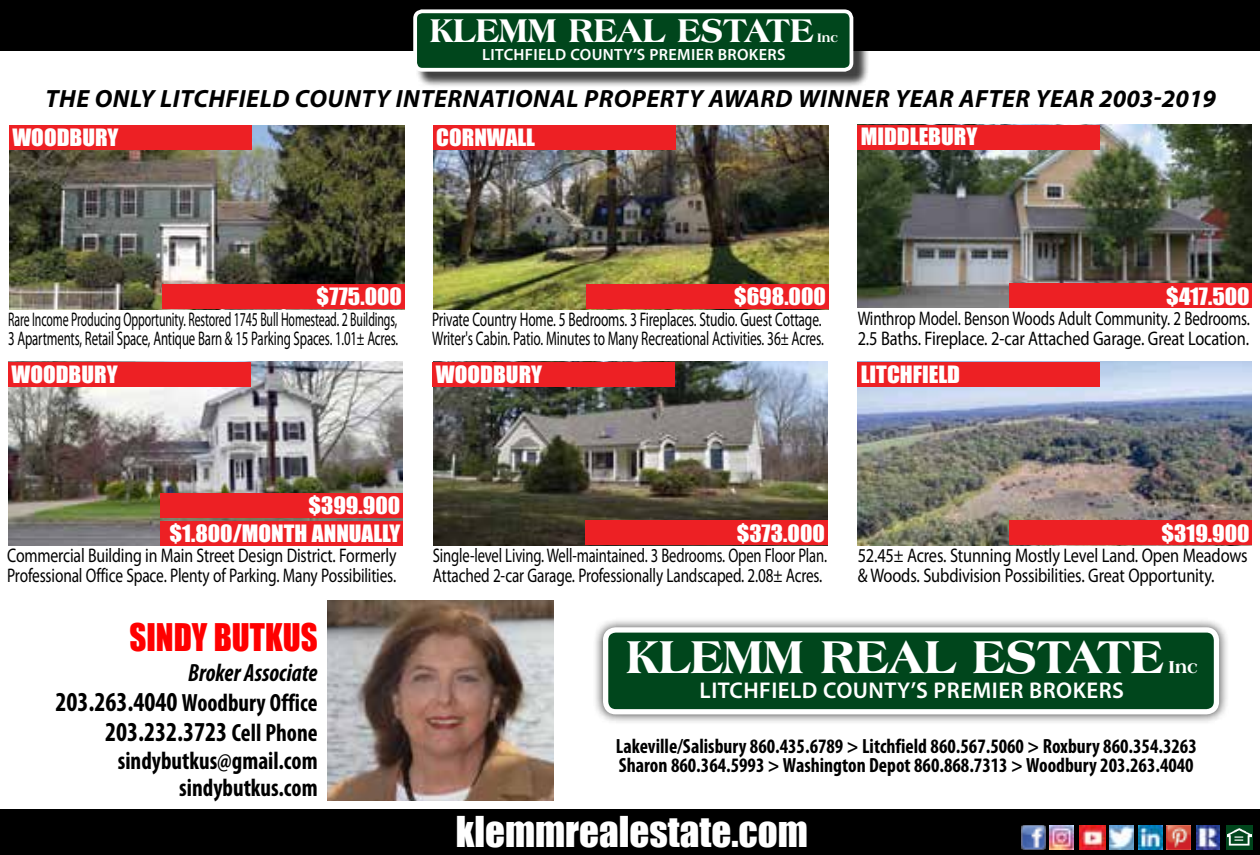
<style>
.page{position:relative;width:1260px;height:855px;background:#fff}
.page>*{position:absolute;margin:0;border:0;box-sizing:border-box;transform-origin:0 0}
.t1{font:800 48.75px "Americana BT";color:#fff;scale:.95 1}
.t2{font:39px "Impact";color:#fff}
.t3{font:800 35px "Americana BT";color:#fff;scale:.95 1}
.t4{font:35px "Impact";color:#f00;scale:.94 1}
.t5{font:700 condensed 27.5px "Myriad Pro";color:#000;scale:.94 1}
.t6{font:italic 700 25px "Myriad Pro";letter-spacing:.02em;color:#000}
.t7{font:italic 700 condensed 25px/30px "Myriad Pro";color:#000;text-align:right;scale:.94 1}
.t8{font:700 condensed 25px/27.5px "Myriad Pro";color:#000;text-align:right;scale:.94 1}
.t9{font:600 22.75px "Myriad Pro";letter-spacing:.02em;color:#fff}
.t10{font:22px "Impact";color:#fff;scale:1.06 1}
.t11{font:700 condensed 20.5px/18.5px "Myriad Pro";color:#000;scale:.96 1}
.t12{font:19.75px/19.8px "Myriad Pro";letter-spacing:-.01em;color:#000;scale:.6 1}
.t13{font:19.75px/19.8px "Myriad Pro";letter-spacing:-.01em;color:#000;scale:.68 1}
.t14{font:19.75px/19.8px "Myriad Pro";letter-spacing:-.01em;color:#000;scale:.74 1}
.t15{font:19.75px/19.8px "Myriad Pro";letter-spacing:-.01em;color:#000;scale:.8 1}
.t16{font:19.75px/19.8px "Myriad Pro";letter-spacing:-.01em;color:#000;scale:.76 1}
.t17{font:19.75px/19.8px "Myriad Pro";letter-spacing:-.01em;color:#000;scale:.83 1}
.t18{font:800 18.25px "Americana BT";color:#fff}
.t19{font:600 16.25px "Myriad Pro";letter-spacing:.02em;color:#fff}
.t20{font:800 13px "Americana BT";color:#fff}
.s1{font-style:normal;font-size:27.5px}
.s2{font-style:normal}
.s3{font-size:25px}
</style>
<div class="page">
<div style="left:0;top:0;width:1260px;height:51px;background:#000"></div>
<div style="left:416px;top:12px;width:453px;height:76px;background:#000;opacity:.75"></div>
<div style="left:415px;top:11px;width:436px;height:59px;background:#00461c;border-radius:7px"></div>
<div style="left:413px;top:9px;width:440px;height:63px;border:4px solid #fff;border-radius:7px"></div>
<div style="left:0;top:810px;width:1260px;height:45px;background:#000"></div>
<img style="left:433px;top:362px;width:394px;height:183px">
<div style="left:433px;top:362px;width:242px;height:25px;background:#ed2024"></div>
<div style="left:585px;top:520px;width:242px;height:25px;background:#ed2024"></div>
<img style="left:858px;top:125px;width:394px;height:183px">
<div style="left:858px;top:125px;width:242px;height:25px;background:#ed2024"></div>
<div style="left:1010px;top:283px;width:242px;height:25px;background:#ed2024"></div>
<img style="left:858px;top:362px;width:394px;height:183px">
<div style="left:858px;top:362px;width:242px;height:25px;background:#ed2024"></div>
<div style="left:1010px;top:520px;width:242px;height:25px;background:#ed2024"></div>
<img style="left:433px;top:125px;width:396px;height:184px">
<div style="left:433px;top:125px;width:242px;height:25px;background:#ed2024"></div>
<div style="left:586px;top:284px;width:242px;height:25px;background:#ed2024"></div>
<img style="left:9px;top:125px;width:396px;height:184px">
<div style="left:9px;top:125px;width:242px;height:25px;background:#ed2024"></div>
<div style="left:162px;top:284px;width:242px;height:25px;background:#ed2024"></div>
<img style="left:9px;top:362px;width:393px;height:184px">
<div style="left:8px;top:362px;width:242px;height:25px;background:#ed2024"></div>
<div style="left:161px;top:521px;width:242px;height:25px;background:#ed2024"></div>
<div style="left:161px;top:493px;width:242px;height:25px;background:#ed2024"></div>
<img style="left:327px;top:600px;width:227px;height:200px">
<div style="left:593px;top:618px;width:636px;height:107px;background:#000;opacity:.75"></div>
<div style="left:606px;top:630px;width:610px;height:82px;background:#00461c;border-radius:10px"></div>
<div style="left:603px;top:627px;width:616px;height:87px;border:5px solid #fff;border-radius:10px"></div>
<svg style="left:1226px;top:825px;width:27px;height:25px"></svg>
<img style="left:1228px;top:828px;width:23px;height:17px">
<img style="left:1021px;top:826px;width:24px;height:24px">
<img style="left:1110px;top:825px;width:24px;height:25px">
<img style="left:1138px;top:826px;width:24px;height:24px">
<img style="left:1167px;top:825px;width:24px;height:25px">
<img style="left:1197px;top:826px;width:23px;height:24px">
<img style="left:1050px;top:826px;width:24px;height:23px">
<img style="left:1080px;top:825px;width:26px;height:25px">
<h3 class="t3" style="left:430px;top:9px;width:405px">KLEMM REAL ESTATE</h3>
<p class="t20" style="left:817px;top:30px;width:22px">Inc</p>
<p class="t19" style="left:482px;top:44px;width:305px">LITCHFIELD COUNTY’S PREMIER BROKERS</p>
<p class="t6" style="left:46px;top:83px;width:1172px">THE ONLY LITCHFIELD COUNTY INTERNATIONAL PROPERTY AWARD WINNER YEAR AFTER YEAR 2003-2019</p>
<p class="t10" style="left:12px;top:120px;width:102px">WOODBURY</p>
<p class="t10" style="left:436px;top:120px;width:95px">CORNWALL</p>
<p class="t10" style="left:861px;top:120px;width:112px">MIDDLEBURY</p>
<p class="t10" style="left:317px;top:280px;width:82px">$775.000</p>
<p class="t10" style="left:734px;top:280px;width:88px">$698.000</p>
<p class="t10" style="left:1166px;top:279px;width:80px">$417.500</p>
<p class="t12" style="left:8px;top:309px;width:652px">Rare Income Producing Opportunity. Restored 1745 Bull Homestead. 2 Buildings,<br>3 Apartments, Retail Space, Antique Barn &amp; 15 Parking Spaces. 1.01± Acres.</p>
<p class="t13" style="left:432px;top:309px;width:578px">Private Country Home. 5 Bedrooms. 3 Fireplaces. Studio. Guest Cottage.<br>Writer's Cabin. Patio. Minutes to Many Recreational Activities. 36± Acres.</p>
<p class="t16" style="left:858px;top:308px;width:518px">Winthrop Model. Benson Woods Adult Community. 2 Bedrooms.<br>2.5 Baths. Fireplace. 2-car Attached Garage. Great Location.</p>
<p class="t10" style="left:12px;top:357px;width:102px">WOODBURY</p>
<p class="t10" style="left:436px;top:357px;width:102px">WOODBURY</p>
<p class="t10" style="left:861px;top:357px;width:95px">LITCHFIELD</p>
<p class="t10" style="left:308px;top:489px;width:88px">$399.900</p>
<p class="t10" style="left:170px;top:517px;width:220px">$1.800/MONTH ANNUALLY</p>
<p class="t15" style="left:7px;top:546px;width:488px">Commercial Building in Main Street Design District. Formerly<br>Professional Office Space. Plenty of Parking. Many Possibilities.</p>
<h3 class="t4" style="left:129px;top:610px;width:202px">SINDY BUTKUS</h3>
<p class="t7" style="left:55px;top:658px;width:281px">Broker Associate<br><span class="s1">203.263.4040</span> <span class="s2">Woodbury Office</span></p>
<h3 class="t5" style="left:105px;top:715px;width:227px">203.232.3723 <span class="s3">Cell Phone</span></h3>
<p class="t8" style="left:118px;top:746px;width:214px">sindybutkus@gmail.com sindybutkus.com</p>
<p class="t10" style="left:737px;top:516px;width:85px">$373.000</p>
<p class="t14" style="left:433px;top:545px;width:534px">Single-level Living. Well-maintained. 3 Bedrooms. Open Floor Plan.<br>Attached 2-car Garage. Professionally Landscaped. 2.08± Acres.</p>
<p class="t10" style="left:1161px;top:516px;width:85px">$319.900</p>
<p class="t17" style="left:858px;top:545px;width:471px">52.45± Acres. Stunning Mostly Level Land. Open Meadows &amp; Woods. Subdivision Possibilities. Great Opportunity.</p>
<h1 class="t1" style="left:626px;top:627px;width:567px">KLEMM REAL ESTATE</h1>
<p class="t18" style="left:1169px;top:656px;width:31px">Inc</p>
<p class="t9" style="left:700px;top:676px;width:426px">LITCHFIELD COUNTY’S PREMIER BROKERS</p>
<p class="t11" style="left:616px;top:737px;width:607px">Lakeville/Salisbury 860.435.6789 &gt; Litchfield 860.567.5060 &gt; Roxbury 860.354.3263<br>Sharon 860.364.5993 &gt; Washington Depot 860.868.7313 &gt; Woodbury 203.263.4040</p>
<h2 class="t2" style="left:456px;top:802px;width:354px">klemmrealestate.com</h2>
</div>
